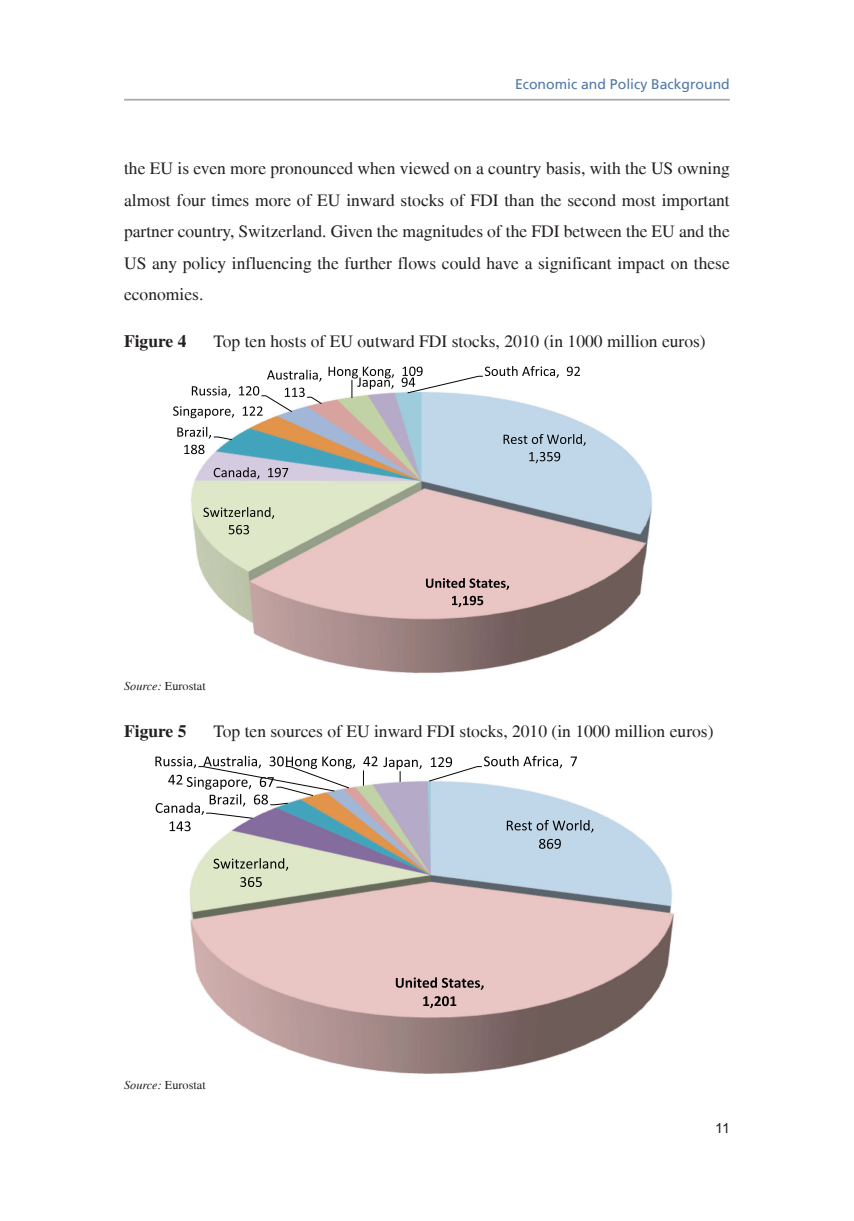
<style>
.page{position:relative;width:854px;height:1221px;background:#fff}
.page>*{position:absolute;margin:0;border:0;box-sizing:border-box;transform-origin:0 0}
.t1{font:17.5px/31.5px "Times LT";color:#231f20;text-align:justify}
.t2{font:700 17.5px "Times LT";color:#231f20}
.t3{font:14px "Frutiger LT";color:#5378a6}
.t4{font:14px "Arial";color:#231f20}
.t5{font:12.25px "Times LT";color:#231f20}
.s1{font-style:italic}
</style>
<div class="page">
<hr style="left:124px;top:99px;width:605px;height:2px;background:#a8a9ad">
<svg style="left:173px;top:366px;width:479px;height:307px"></svg>
<svg style="left:155px;top:755px;width:519px;height:318px"></svg>
<p class="t3" style="left:515px;top:76px;width:216px">Economic and Policy Background</p>
<p class="t1" style="left:124px;top:153px;width:607px">the EU is even more pronounced when viewed on a country basis, with the US owning almost four times more of EU inward stocks of FDI than the second most important partner country, Switzerland. Given the magnitudes of the FDI between the EU and the US any policy influencing the further flows could have a significant impact on these economies.</p>
<p class="t2" style="left:124px;top:330px;width:64px">Figure 4</p>
<p class="t1" style="left:213px;top:325px;width:493px">Top ten hosts of EU outward FDI stocks, 2010 (in 1000 million euros)</p>
<p class="t5" style="left:124px;top:679px;width:83px"><span class="s1">Source:</span> Eurostat</p>
<p class="t2" style="left:124px;top:720px;width:64px">Figure 5</p>
<p class="t1" style="left:213px;top:715px;width:501px">Top ten sources of EU inward FDI stocks, 2010 (in 1000 million euros)</p>
<p class="t5" style="left:124px;top:1077px;width:83px"><span class="s1">Source:</span> Eurostat</p>
<p class="t4" style="left:715px;top:1118px;width:16px">11</p>
</div>
